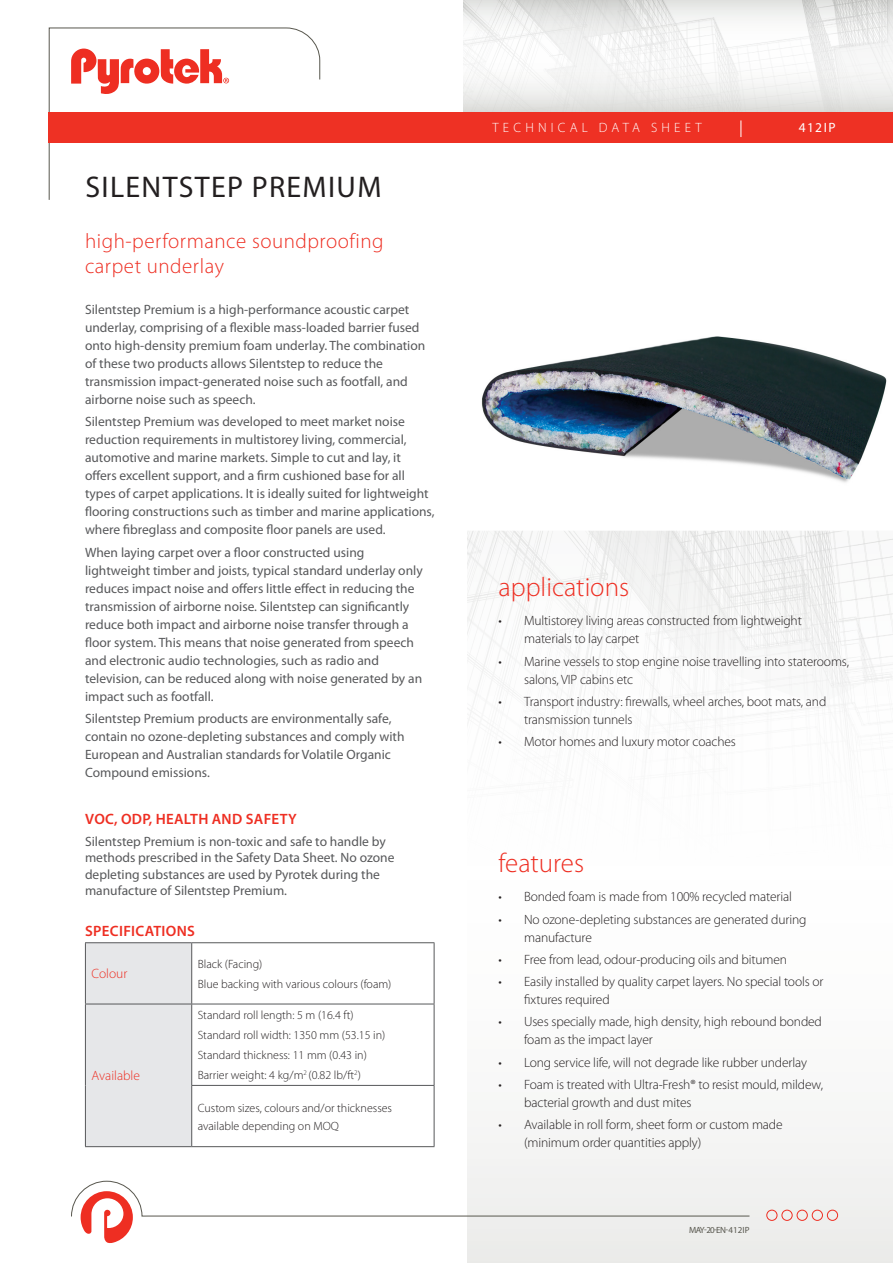
<style>
.page{position:relative;width:893px;height:1263px;background:#fff}
.page>*{position:absolute;margin:0;border:0;box-sizing:border-box;transform-origin:0 0}
.Technical_Data_Sheet{font:30px "Myriad Pro";letter-spacing:.045em;color:#231f20}
.application_features{font:300 27px "Myriad Pro";color:#ee2e22}
.Subheading{font:300 21px/25.2px "Myriad Pro";letter-spacing:.025em;color:#ee2e22}
.VOC__ODP__Heading{font:600 15px "Myriad Pro";letter-spacing:.02em;color:#ee2e22}
.t1{font:13.5px/18px "Myriad Pro";color:#57585a}
.t2{font:300 13.5px/18px "Myriad Pro";letter-spacing:-.01em;color:#231f20}
.t3{font:300 13.5px "Myriad Pro";letter-spacing:.31em;color:#fff}
.Table_Cell_headings{font:300 13.5px "Myriad Pro";color:#ee2e22}
.t4{font:13.5px "Myriad Pro";letter-spacing:.105em;color:#fff}
.Body_Text{font:300 12px/18px "Myriad Pro";color:#231f20}
.t5{font:9px "Myriad Pro";letter-spacing:-.025em;color:#58574e}
</style>
<div class="page">
<div style="left:467px;top:1135px;width:426px;height:128px;background:#f2f2f1"></div>
<img style="left:467px;top:531px;width:426px;height:211px">
<img style="left:464px;top:0;width:429px;height:112px">
<svg style="left:48px;top:27px;width:272px;height:173px"></svg>
<svg style="left:71px;top:49px;width:158px;height:46px"></svg>
<div style="left:49px;top:112px;width:844px;height:31px;background:#ee3124"></div>
<svg style="left:740px;top:120px;width:1px;height:17px"></svg>
<svg style="left:71px;top:1180px;width:679px;height:63px"></svg>
<div style="left:782px;top:1210px;width:10px;height:11px;border:1px solid #ee2e22;border-radius:50%"></div>
<div style="left:797px;top:1210px;width:11px;height:11px;border:1px solid #ee2e22;border-radius:50%"></div>
<div style="left:812px;top:1210px;width:11px;height:11px;border:1px solid #ee2e22;border-radius:50%"></div>
<div style="left:827px;top:1210px;width:11px;height:11px;border:1px solid #ee2e22;border-radius:50%"></div>
<div style="left:766px;top:1210px;width:11px;height:11px;border:1px solid #ee2e22;border-radius:50%"></div>
<div style="left:86px;top:943px;width:105px;height:203px;background:#e6e7e9"></div>
<hr style="left:85px;top:1004px;width:107px;height:1px;background:#57585a">
<hr style="left:192px;top:1004px;width:242px;height:1px;background:#57585a">
<hr style="left:191px;top:1085px;width:243px;height:1px;background:#57585a">
<hr style="left:192px;top:942px;width:242px;height:1px;background:#57585a">
<hr style="left:434px;top:943px;width:1px;height:61px;background:#57585a">
<hr style="left:434px;top:1004px;width:1px;height:81px;background:#57585a">
<hr style="left:434px;top:1086px;width:1px;height:60px;background:#57585a">
<hr style="left:192px;top:1146px;width:242px;height:1px;background:#57585a">
<hr style="left:85px;top:942px;width:107px;height:1px;background:#57585a">
<hr style="left:85px;top:943px;width:1px;height:61px;background:#57585a">
<hr style="left:191px;top:943px;width:1px;height:61px;background:#57585a">
<hr style="left:85px;top:1004px;width:1px;height:81px;background:#57585a">
<hr style="left:191px;top:1004px;width:1px;height:81px;background:#57585a">
<hr style="left:85px;top:1085px;width:1px;height:61px;background:#57585a">
<hr style="left:191px;top:1086px;width:1px;height:60px;background:#57585a">
<hr style="left:85px;top:1146px;width:107px;height:1px;background:#57585a">
<img style="left:481px;top:336px;width:406px;height:195px">
<p class="Technical_Data_Sheet" style="left:85px;top:168px;width:298px">SILENTSTEP PREMIUM</p>
<p class="Subheading" style="left:85px;top:228px;width:300px">high-performance soundproofing carpet underlay</p>
<p class="t1" style="left:85px;top:300px;width:342px">Silentstep Premium is a high-performance acoustic carpet underlay, comprising of a flexible mass-loaded barrier fused onto high-density premium foam underlay. The combination of these two products allows Silentstep to reduce the transmission impact-generated noise such as footfall, and airborne noise such as speech.</p>
<p class="t1" style="left:85px;top:413px;width:351px">Silentstep Premium was developed to meet market noise reduction requirements in multistorey living, commercial, automotive and marine markets. Simple to cut and lay, it offers excellent support, and a firm cushioned base for all types of carpet applications. It is ideally suited for lightweight flooring constructions such as timber and marine applications, where fibreglass and composite floor panels are used.</p>
<p class="t1" style="left:85px;top:543px;width:339px">When laying carpet over a floor constructed using lightweight timber and joists, typical standard underlay only reduces impact noise and offers little effect in reducing the transmission of airborne noise. Silentstep can significantly reduce both impact and airborne noise transfer through a floor system. This means that noise generated from speech and electronic audio technologies, such as radio and television, can be reduced along with noise generated by an impact such as footfall.</p>
<p class="t1" style="left:85px;top:709px;width:321px">Silentstep Premium products are environmentally safe, contain no ozone-depleting substances and comply with European and Australian standards for Volatile Organic Compound emissions.</p>
<p class="VOC__ODP__Heading" style="left:85px;top:809px;width:213px">VOC, ODP, HEALTH AND SAFETY</p>
<p class="t1" style="left:85px;top:833px;width:311px;line-height:16.2px">Silentstep Premium is non-toxic and safe to handle by methods prescribed in the Safety Data Sheet. No ozone depleting substances are used by Pyrotek during the manufacture of Silentstep Premium.</p>
<p class="VOC__ODP__Heading" style="left:85px;top:922px;width:111px">SPECIFICATIONS</p>
<p class="Table_Cell_headings" style="left:91px;top:966px;width:37px">Colour</p>
<p class="Body_Text" style="left:198px;top:955px;width:66px">Black (Facing)</p>
<p class="Body_Text" style="left:198px;top:975px;width:195px">Blue backing with various colours (foam)</p>
<p class="Table_Cell_headings" style="left:91px;top:1068px;width:50px">Available</p>
<p class="Body_Text" style="left:198px;top:1006px;width:157px">Standard roll length: 5 m (16.4 ft)</p>
<p class="Body_Text" style="left:198px;top:1026px;width:189px">Standard roll width: 1350 mm (53.15 in)</p>
<p class="Body_Text" style="left:198px;top:1046px;width:171px">Standard thickness: 11 mm (0.43 in)</p>
<p class="Body_Text" style="left:198px;top:1066px;width:165px">Barrier weight: 4 kg/m<sup>2</sup> (0.82 lb/ft<sup>2</sup>)</p>
<p class="Body_Text" style="left:198px;top:1098px;width:196px">Custom sizes, colours and/or thicknesses available depending on MOQ</p>
<p class="t3" style="left:492px;top:119px;width:211px">TECHNICAL DATA SHEET</p>
<p class="t4" style="left:799px;top:119px;width:38px">412IP</p>
<p class="application_features" style="left:499px;top:571px;width:132px">applications</p>
<p class="t2" style="left:524px;top:612px;width:279px;text-indent:-26px">• Multistorey living areas constructed from lightweight materials to lay carpet</p>
<p class="t2" style="left:524px;top:652px;width:326px;text-indent:-26px">• Marine vessels to stop engine noise travelling into staterooms, salons, VIP cabins etc</p>
<p class="t2" style="left:524px;top:692px;width:304px;text-indent:-26px">• Transport industry: firewalls, wheel arches, boot mats, and transmission tunnels</p>
<p class="t2" style="left:499px;top:733px;width:239px">• Motor homes and luxury motor coaches</p>
<p class="application_features" style="left:499px;top:846px;width:87px">features</p>
<p class="t2" style="left:499px;top:888px;width:295px">• Bonded foam is made from 100% recycled material</p>
<p class="t2" style="left:524px;top:910px;width:284px;text-indent:-26px">• No ozone-depleting substances are generated during manufacture</p>
<p class="t2" style="left:499px;top:950px;width:290px">• Free from lead, odour-producing oils and bitumen</p>
<p class="t2" style="left:524px;top:972px;width:301px;text-indent:-26px">• Easily installed by quality carpet layers. No special tools or fixtures required</p>
<p class="t2" style="left:524px;top:1013px;width:299px;text-indent:-26px">• Uses specially made, high density, high rebound bonded foam as the impact layer</p>
<p class="t2" style="left:499px;top:1053px;width:310px">• Long service life, will not degrade like rubber underlay</p>
<p class="t2" style="left:524px;top:1075px;width:300px;text-indent:-26px">• Foam is treated with Ultra-Fresh® to resist mould, mildew, bacterial growth and dust mites</p>
<p class="t2" style="left:524px;top:1115px;width:260px;text-indent:-26px">• Available in roll form, sheet form or custom made (minimum order quantities apply)</p>
<p class="t5" style="left:689px;top:1224px;width:62px">May-20-EN-412IP</p>
</div>
